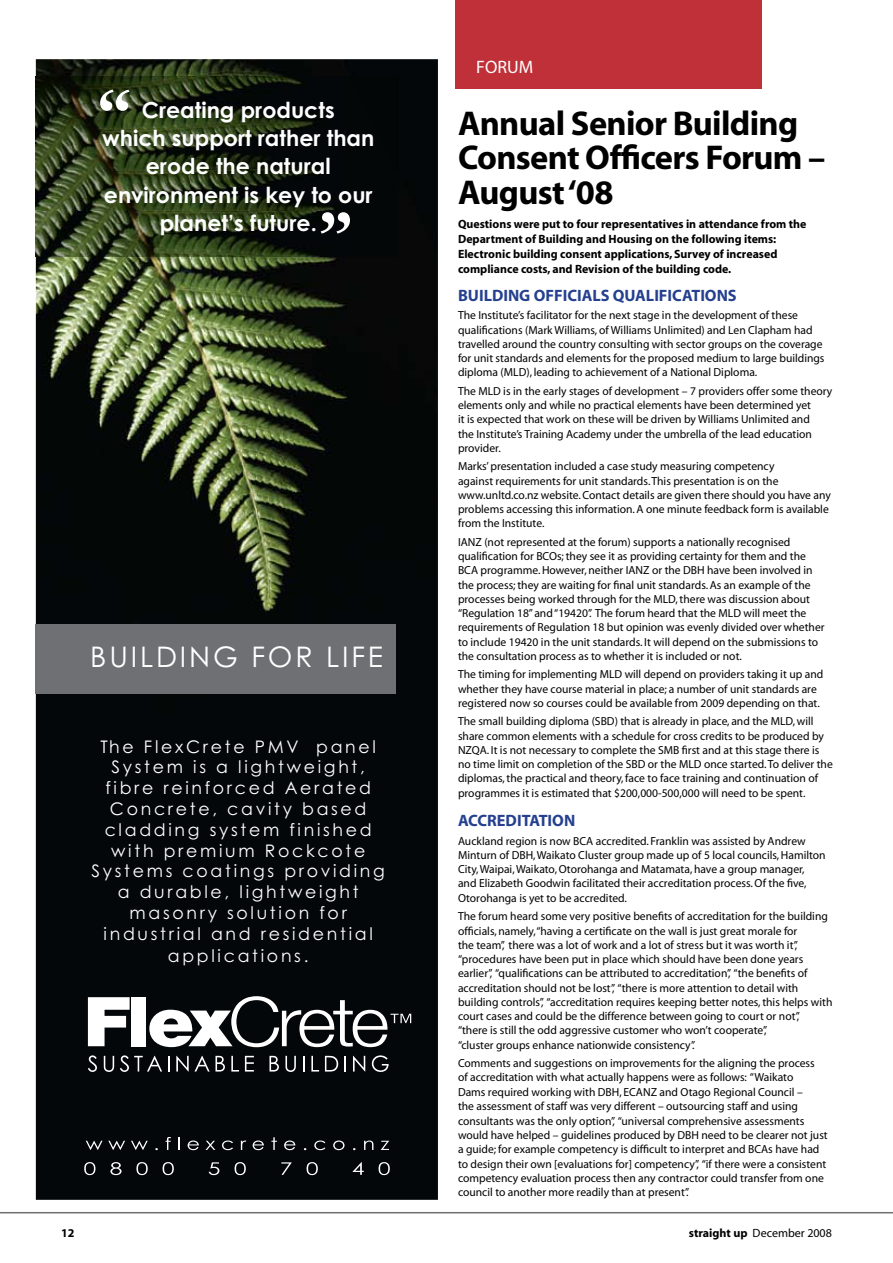
<style>
.page{position:relative;width:893px;height:1263px;background:#fff}
.page>*{position:absolute;margin:0;border:0;box-sizing:border-box;transform-origin:0 0}
.t1{font:700 34.5px/34.5px "Myriad";letter-spacing:-.02em;color:#000}
.t2{font:28.35px "Century Gothic";letter-spacing:.1em;color:#fff}
.t3{font:700 22.05px/28.3px "Century Gothic";color:#fff;text-align:center}
.t4{font:18px "Myriad";color:#fff}
.t5{font:17.4px/21px "Century Gothic";letter-spacing:.155em;color:#fff;text-align:center}
.t6{font:700 16.5px "Myriad";color:#25408f}
.t7{font:700 12px/15px "Myriad";color:#000}
.t8{font:12px "Myriad";color:#000}
.t9{font:11.7px/14.2px "Myriad";color:#000}
.s1{font-size:12px}
.s2{font-weight:700}
</style>
<div class="page">
<hr style="left:0;top:1212px;width:893px;height:1px;background:#6d6f71">
<div style="left:455px;top:0;width:306px;height:88px;background:#c03038"></div>
<img style="left:36px;top:59px;width:402px;height:1141px">
<hr style="left:35px;top:77px;width:1px;height:179px;background:#a9acae">
<img style="left:36px;top:77px;width:362px;height:180px">
<svg style="left:100px;top:90px;width:29px;height:21px"></svg>
<svg style="left:321px;top:212px;width:29px;height:22px"></svg>
<svg style="left:88px;top:997px;width:42px;height:49px"></svg>
<div style="left:131px;top:997px;width:15px;height:49px;background:#fff"></div>
<svg style="left:149px;top:996px;width:262px;height:51px"></svg>
<svg style="left:88px;top:1055px;width:9px;height:17px"></svg>
<svg style="left:104px;top:1056px;width:10px;height:16px"></svg>
<svg style="left:120px;top:1055px;width:42px;height:17px"></svg>
<svg style="left:168px;top:1056px;width:1px;height:15px"></svg>
<svg style="left:176px;top:1056px;width:49px;height:15px"></svg>
<svg style="left:231px;top:1056px;width:8px;height:15px"></svg>
<svg style="left:245px;top:1056px;width:9px;height:15px"></svg>
<svg style="left:269px;top:1056px;width:10px;height:15px"></svg>
<svg style="left:285px;top:1056px;width:11px;height:16px"></svg>
<svg style="left:303px;top:1056px;width:1px;height:15px"></svg>
<svg style="left:311px;top:1056px;width:8px;height:15px"></svg>
<svg style="left:325px;top:1056px;width:13px;height:15px"></svg>
<svg style="left:344px;top:1056px;width:2px;height:15px"></svg>
<svg style="left:353px;top:1056px;width:12px;height:15px"></svg>
<svg style="left:372px;top:1055px;width:17px;height:17px"></svg>
<svg style="left:84px;top:1162px;width:11px;height:13px"></svg>
<svg style="left:110px;top:1162px;width:12px;height:13px"></svg>
<svg style="left:136px;top:1162px;width:12px;height:13px"></svg>
<svg style="left:163px;top:1162px;width:11px;height:13px"></svg>
<svg style="left:209px;top:1162px;width:10px;height:13px"></svg>
<svg style="left:235px;top:1162px;width:11px;height:13px"></svg>
<svg style="left:281px;top:1162px;width:11px;height:13px"></svg>
<svg style="left:307px;top:1162px;width:11px;height:13px"></svg>
<svg style="left:352px;top:1162px;width:12px;height:13px"></svg>
<svg style="left:379px;top:1162px;width:11px;height:13px"></svg>
<svg style="left:86px;top:1141px;width:39px;height:9px"></svg>
<svg style="left:131px;top:1141px;width:17px;height:9px"></svg>
<svg style="left:166px;top:1137px;width:5px;height:13px"></svg>
<svg style="left:178px;top:1137px;width:2px;height:13px"></svg>
<svg style="left:188px;top:1140px;width:11px;height:10px"></svg>
<svg style="left:205px;top:1141px;width:10px;height:9px"></svg>
<svg style="left:222px;top:1140px;width:11px;height:10px"></svg>
<svg style="left:241px;top:1140px;width:5px;height:10px"></svg>
<svg style="left:253px;top:1140px;width:11px;height:10px"></svg>
<svg style="left:271px;top:1137px;width:6px;height:13px"></svg>
<svg style="left:284px;top:1140px;width:11px;height:10px"></svg>
<svg style="left:314px;top:1140px;width:11px;height:10px"></svg>
<svg style="left:333px;top:1140px;width:11px;height:10px"></svg>
<svg style="left:364px;top:1140px;width:9px;height:10px"></svg>
<svg style="left:381px;top:1141px;width:8px;height:9px"></svg>
<div style="left:35px;top:624px;width:361px;height:70px;background:#6f7073"></div>
<h3 class="t3" style="left:102px;top:95px;width:274px">Creating products<br>which support rather than erode the natural environment is key to our planet’s future.</h3>
<h2 class="t2" style="left:90px;top:640px;width:294px">BUILDING FOR LIFE</h2>
<p class="t5" style="left:92px;top:736px;width:295px">The FlexCrete PMV panel<br>System is a lightweight, fibre reinforced Aerated<br>Concrete, cavity based cladding system finished with premium Rockcote<br>Systems coatings providing a durable, lightweight masonry solution for industrial and residential applications.</p>
<h3 class="t4" style="left:476px;top:58px;width:12px">forum</h3>
<h1 class="t1" style="left:458px;top:107px;width:369px">Annual Senior Building<br>Consent Officers Forum –<br>August ‘08</h1>
<p class="t7" style="left:458px;top:217px;width:350px">Questions were put to four representatives in attendance from the Department of Building and Housing on the following items:<br>Electronic building consent applications, Survey of increased compliance costs, and Revision of the building code.</p>
<h3 class="t6" style="left:458px;top:287px;width:85px">Bui lding officia</h3>
<h3 class="t6" style="left:592px;top:287px;width:71px">ls qualifications</h3>
<p class="t9" style="left:458px;top:309px;width:368px">The Institute’s facilitator for the next stage in the development of these qualifications (Mark Williams, of Williams Unlimited) and Len Clapham had travelled around the country consulting with sector groups on the coverage for unit standards and elements for the proposed medium to large buildings diploma (MLD), leading to achievement of a National Diploma.</p>
<p class="t9" style="left:458px;top:384px;width:376px">The MLD is in the early stages of development – 7 providers offer some theory elements only and while no practical elements have been determined yet<br>it is expected that work on these will be driven by Williams Unlimited and<br>the Institute’s Training Academy under the umbrella of the lead education provider.</p>
<p class="t9" style="left:458px;top:460px;width:374px">Marks’ presentation included a case study measuring competency<br>against requirements for unit standards. This presentation is on the www.unltd.co.nz website. Contact details are given there should you have any problems accessing this information. A one minute feedback form is available from the Institute.</p>
<p class="t9" style="left:458px;top:535px;width:368px">IANZ (not represented at the forum) supports a nationally recognised qualification for BCOs; they see it as providing certainty for them and the BCA programme. However, neither IANZ or the DBH have been involved in the process; they are waiting for final unit standards. As an example of the processes being worked through for the MLD, there was discussion about “Regulation 18” and “19420”. The forum heard that the MLD will meet the requirements of Regulation 18 but opinion was evenly divided over whether to include 19420 in the unit standards. It will depend on the submissions to the consultation process as to whether it is included or not.</p>
<p class="t9" style="left:458px;top:668px;width:367px">The timing for implementing MLD will depend on providers taking it up and whether they have course material in place; a number of unit standards are registered now so courses could be available from 2009 depending on that.</p>
<p class="t9" style="left:458px;top:715px;width:376px">The small building diploma (SBD) that is already in place, and the MLD, will share common elements with a schedule for cross credits to be produced by NZQA. It is not necessary to complete the SMB first and at this stage there is no time limit on completion of the SBD or the MLD once started. To deliver the diplomas, the practical and theory, face to face training and continuation of programmes it is estimated that $200,000-500,000 will need to be spent.</p>
<h3 class="t6" style="left:458px;top:812px;width:21px">Accreditation</h3>
<p class="t9" style="left:458px;top:834px;width:369px">Auckland region is now BCA accredited. Franklin was assisted by Andrew Minturn of DBH, Waikato Cluster group made up of 5 local councils, Hamilton City, Waipai, Waikato, Otorohanga and Matamata, have a group manager, and Elizabeth Goodwin facilitated their accreditation process. Of the five, Otorohanga is yet to be accredited.</p>
<p class="t9" style="left:458px;top:910px;width:376px">The forum heard some very positive benefits of accreditation for the building officials, namely, “having a certificate on the wall is just great morale for<br>the team”, there was a lot of work and a lot of stress but it was worth it”, “procedures have been put in place which should have been done years earlier”, “qualifications can be attributed to accreditation”, “the benefits of accreditation should not be lost”, “there is more attention to detail with building controls”, “accreditation requires keeping better notes, this helps with court cases and could be the difference between going to court or not”, “there is still the odd aggressive customer who won’t cooperate”,<br>“cluster groups enhance nationwide consistency”.</p>
<p class="t9" style="left:458px;top:1056px;width:371px">Comments and suggestions on improvements for the aligning the process<br>of accreditation with what actually happens were as follows: “Waikato<br>Dams required working with DBH, ECANZ and Otago Regional Council –<br>the assessment of staff was very different – outsourcing staff and using consultants was the only option”, “universal comprehensive assessment<span class="s1">s </span>would have helped – guidelines produced by DBH need to be clearer not just a guide; for example competency is difficult to interpret and BCAs have had to design their own [evaluations for] competency”, “if there were a consistent competency evaluation process then any contractor could transfer from one council to another more readily than at present”.</p>
<p class="t7" style="left:61px;top:1226px;width:15px">12</p>
<p class="t8" style="left:689px;top:1227px;width:145px"><span class="s2">straight up</span> December 2008</p>
</div>
